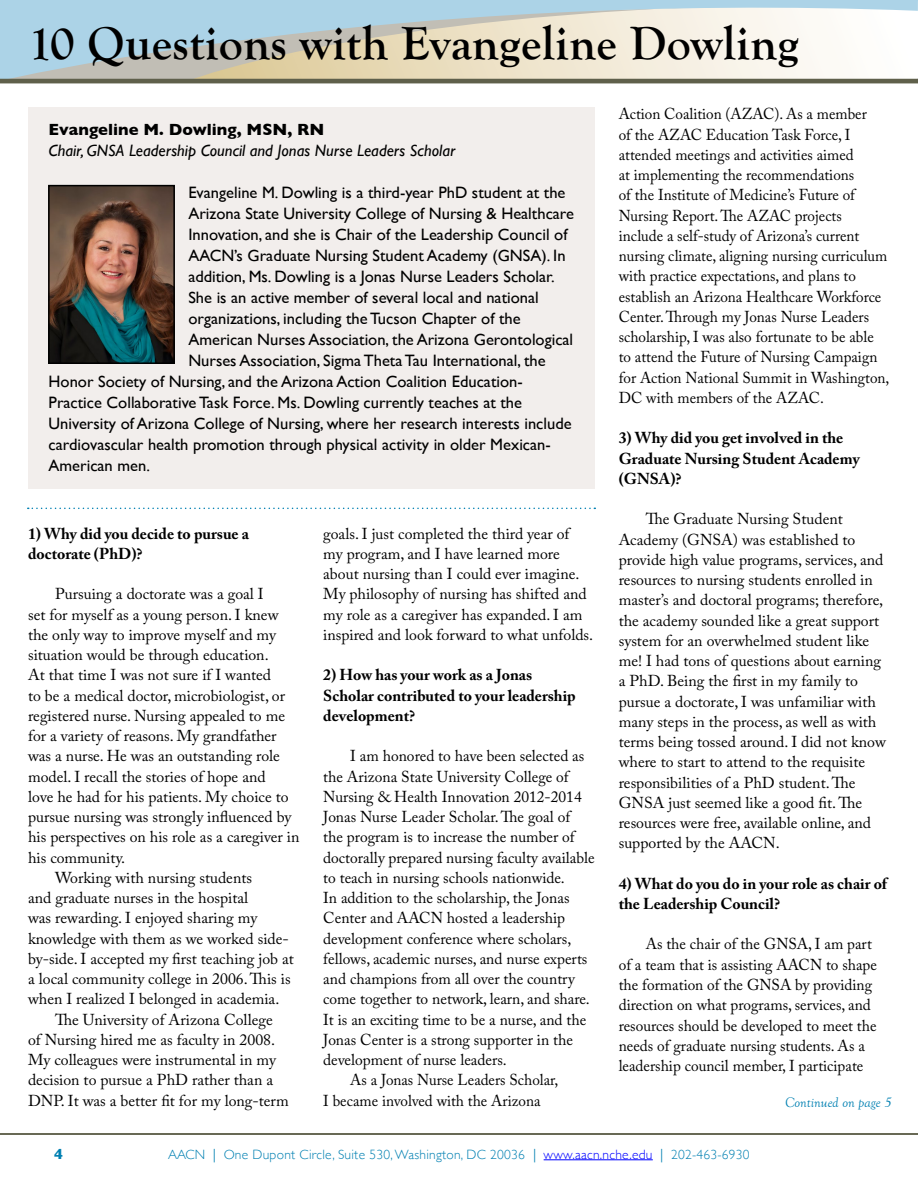
<style>
.page{position:relative;width:918px;height:1188px;background:#fff}
.page>*{position:absolute;margin:0;border:0;box-sizing:border-box;transform-origin:0 0}
.t1{font:700 48px "Goudy Old Style T";letter-spacing:.01em;color:#000}
.t2{font:16.5px "Gill Sans";color:#000}
.t3{font:italic 16.5px "Gill Sans";color:#000}
.t4{font:700 16.5px "Gill Sans";color:#000}
.t5{font:15.75px/20.2px "Adobe Caslon Pro";color:#000}
.t6{font:15.75px/20.2px "Adobe Caslon Pro";color:#000;scale:.96 1}
.t7{font:700 15.75px/20.2px "Adobe Caslon Pro";color:#000}
.t8{font:700 15px "Gill Sans";color:#0080b2}
.t9{font:italic 14.25px "Goudy Old Style T";color:#0080b2}
.t10{font:300 13.5px "Gill Sans";letter-spacing:.02em;color:#0080b2}
.s1{font-family:"Adobe Garamond Pro";font-weight:400}
.s2{color:#00f}
</style>
<div class="page">
<hr style="left:544px;top:1159px;width:109px;height:1px;background:#00f">
<hr style="left:0;top:1133px;width:918px;height:2px;background:#5f604b">
<svg style="left:0;top:0;width:918px;height:79px;background:#d3dcd9"></svg>
<hr style="left:0;top:79px;width:918px;height:4px;background:#5f604b">
<div style="left:28px;top:107px;width:567px;height:381px;background:#f2eeec"></div>
<img style="left:51px;top:188px;width:121px;height:173px">
<div style="left:48px;top:185px;width:127px;height:179px;border:2px solid #000"></div>
<svg style="left:28px;top:508px;width:567px;height:1px"></svg>
<h1 class="t1" style="left:28px;top:17px;width:772px">10 Questions with Evangeline Dowling</h1>
<h1 class="t1" style="left:28px;top:17px;width:420px">News &amp; Information</h1>
<p class="t4" style="left:49px;top:116px;width:277px">Evangeline M. Dowling, MSN, RN</p>
<p class="t3" style="left:49px;top:141px;width:408px">Chair, GNSA Leadership Council and Jonas Nurse Leaders Scholar</p>
<p class="t2" style="left:188px;top:182px;width:379px">Evangeline M. Dowling is a third-year PhD student at the</p>
<p class="t2" style="left:188px;top:203px;width:387px">Arizona State University College of Nursing &amp; Healthcare</p>
<p class="t2" style="left:188px;top:224px;width:381px">Innovation, and she is Chair of the Leadership Council of</p>
<p class="t2" style="left:188px;top:245px;width:379px">AACN’s Graduate Nursing Student Academy (GNSA). In</p>
<p class="t2" style="left:188px;top:266px;width:368px">addition, Ms. Dowling is a Jonas Nurse Leaders Scholar.</p>
<p class="t2" style="left:188px;top:287px;width:352px">She is an active member of several local and national</p>
<p class="t2" style="left:188px;top:308px;width:334px">organizations, including the Tucson Chapter of the</p>
<p class="t2" style="left:188px;top:329px;width:386px">American Nurses Association, the Arizona Gerontological</p>
<p class="t2" style="left:188px;top:350px;width:359px">Nurses Association, Sigma Theta Tau International, the</p>
<p class="t2" style="left:49px;top:371px;width:476px">Honor Society of Nursing, and the Arizona Action Coalition Education-</p>
<p class="t2" style="left:49px;top:393px;width:475px">Practice Collaborative Task Force. Ms. Dowling currently teaches at the</p>
<p class="t2" style="left:49px;top:414px;width:525px">University of Arizona College of Nursing, where her research interests include</p>
<p class="t2" style="left:49px;top:435px;width:504px">cardiovascular health promotion through physical activity in older Mexican-</p>
<p class="t2" style="left:49px;top:456px;width:103px">American men.</p>
<p class="t7" style="left:28px;top:523px;width:222px">1) Why did you decide to pursue a doctorate (PhD)?</p>
<p class="t5" style="left:55px;top:584px;width:210px">Pursuing a doctorate was a goal I</p>
<p class="t5" style="left:28px;top:604px;width:252px">set for myself as a young person. I knew</p>
<p class="t5" style="left:28px;top:624px;width:250px">the only way to improve myself and my</p>
<p class="t5" style="left:28px;top:645px;width:242px">situation would be through education.</p>
<p class="t5" style="left:28px;top:665px;width:245px">At that time I was not sure if I wanted</p>
<p class="t5" style="left:28px;top:685px;width:259px">to be a medical doctor, microbiologist, or</p>
<p class="t5" style="left:28px;top:705px;width:259px">registered nurse. Nursing appealed to me</p>
<p class="t5" style="left:28px;top:726px;width:250px">for a variety of reasons. My grandfather</p>
<p class="t5" style="left:28px;top:746px;width:253px">was a nurse. He was an outstanding role</p>
<p class="t5" style="left:28px;top:766px;width:239px">model. I recall the stories of hope and</p>
<p class="t5" style="left:28px;top:786px;width:262px">love he had for his patients. My choice to</p>
<p class="t5" style="left:28px;top:807px;width:265px">pursue nursing was strongly influenced by</p>
<p class="t5" style="left:28px;top:827px;width:273px">his perspectives on his role as a caregiver in</p>
<p class="t5" style="left:28px;top:847px;width:99px">his community.</p>
<p class="t5" style="left:55px;top:867px;width:198px">Working with nursing students</p>
<p class="t5" style="left:28px;top:888px;width:222px">and graduate nurses in the hospital</p>
<p class="t5" style="left:28px;top:908px;width:231px">was rewarding. I enjoyed sharing my</p>
<p class="t5" style="left:28px;top:928px;width:262px">knowledge with them as we worked side-</p>
<p class="t5" style="left:28px;top:948px;width:267px">by-side. I accepted my first teaching job at</p>
<p class="t5" style="left:28px;top:969px;width:264px">a local community college in 2006. This is</p>
<p class="t5" style="left:28px;top:989px;width:253px">when I realized I belonged in academia.</p>
<p class="t5" style="left:55px;top:1009px;width:219px">The University of Arizona College</p>
<p class="t5" style="left:28px;top:1029px;width:249px">of Nursing hired me as faculty in 2008.</p>
<p class="t5" style="left:28px;top:1050px;width:249px">My colleagues were instrumental in my</p>
<p class="t5" style="left:28px;top:1070px;width:247px">decision to pursue a PhD rather than a</p>
<p class="t5" style="left:28px;top:1090px;width:262px">DNP. It was a better fit for my long-term</p>
<p class="t5" style="left:323px;top:523px;width:272px">goals. I just completed the third year of<br>my program, and I have learned more about nursing than I could ever imagine.<br>My philosophy of nursing has shifted and my role as a caregiver has expanded. I am inspired and look forward to what unfolds.</p>
<p class="t7" style="left:323px;top:665px;width:254px">2) How has your work as a Jonas<br>Scholar contributed to your leadership development?</p>
<p class="t5" style="left:350px;top:746px;width:236px">I am honored to have been selected as</p>
<p class="t5" style="left:323px;top:766px;width:247px">the Arizona State University College of</p>
<p class="t5" style="left:323px;top:786px;width:260px">Nursing &amp; Health Innovation 2012-2014</p>
<p class="t5" style="left:323px;top:807px;width:248px">Jonas Nurse Leader Scholar. The goal of</p>
<p class="t5" style="left:323px;top:827px;width:253px">the program is to increase the number of</p>
<p class="t5" style="left:323px;top:847px;width:273px">doctorally prepared nursing faculty available</p>
<p class="t5" style="left:323px;top:867px;width:243px">to teach in nursing schools nationwide.</p>
<p class="t5" style="left:323px;top:888px;width:248px">In addition to the scholarship, the Jonas</p>
<p class="t5" style="left:323px;top:908px;width:244px">Center and AACN hosted a leadership</p>
<p class="t5" style="left:323px;top:928px;width:250px">development conference where scholars,</p>
<p class="t5" style="left:323px;top:948px;width:266px">fellows, academic nurses, and nurse experts</p>
<p class="t5" style="left:323px;top:969px;width:253px">and champions from all over the country</p>
<p class="t5" style="left:323px;top:989px;width:268px">come together to network, learn, and share.</p>
<p class="t5" style="left:323px;top:1009px;width:265px">It is an exciting time to be a nurse, and the</p>
<p class="t5" style="left:323px;top:1029px;width:251px">Jonas Center is a strong supporter in the</p>
<p class="t5" style="left:323px;top:1050px;width:185px">development of nurse leaders.</p>
<p class="t6" style="left:350px;top:1070px;width:218px">As a Jonas Nurse Leaders Scholar,</p>
<p class="t6" style="left:323px;top:1090px;width:228px">I became involved with the Arizona</p>
<p class="t6" style="left:619px;top:104px;width:283px">Action Coalition (AZAC). As a member<br>of the AZAC Education Task Force, I attended meetings and activities aimed<br>at implementing the recommendations<br>of the Institute of Medicine’s Future of Nursing Report. The AZAC projects include a self-study of Arizona’s current nursing climate, aligning nursing curriculum with practice expectations, and plans to establish an Arizona Healthcare Workforce Center. Through my Jonas Nurse Leaders scholarship, I was also fortunate to be able to attend the Future of Nursing Campaign for Action National Summit in Washington, DC with members of the AZAC.</p>
<p class="t7" style="left:619px;top:428px;width:242px">3) Why did you get involved in the<br>Graduate Nursing Student Academy (GNSA)?</p>
<p class="t5" style="left:619px;top:509px;width:269px;text-indent:27px">The Graduate Nursing Student Academy (GNSA) was established to provide high value programs, services, and resources to nursing students enrolled in master’s and doctoral programs; therefore, the academy sounded like a great support system for an overwhelmed student like me! I had tons of questions about earning a PhD. Being the first in my family to pursue a doctorate, I was unfamiliar with many steps in the process, as well as with terms being tossed around. I did not know where to start to attend to the requisite responsibilities of a PhD student. The GNSA just seemed like a good fit. The resources were free, available online, and supported by the AACN.</p>
<p class="t7" style="left:619px;top:873px;width:270px">4) What do you do in your role as chair of the Leadership Council?</p>
<p class="t5" style="left:619px;top:934px;width:260px;text-indent:27px">As the chair of the GNSA, I am part of a team that is assisting AACN to shape the formation of the GNSA by providing direction on what programs, services, and resources should be developed to meet the needs of graduate nursing students. As a leadership council member, I participate</p>
<p class="t9" style="left:785px;top:1095px;width:108px">Continued on page 5</p>
<p class="t8" style="left:54px;top:1142px;width:10px">4</p>
<p class="t10" style="left:168px;top:1144px;width:583px">AACN <span class="s1">|</span> One Dupont Circle, Suite 530, Washington, DC 20036 <span class="s1">|</span> <span class="s2">www.aacn.nche.edu</span> <span class="s1">|</span> 202-463-6930</p>
</div>
